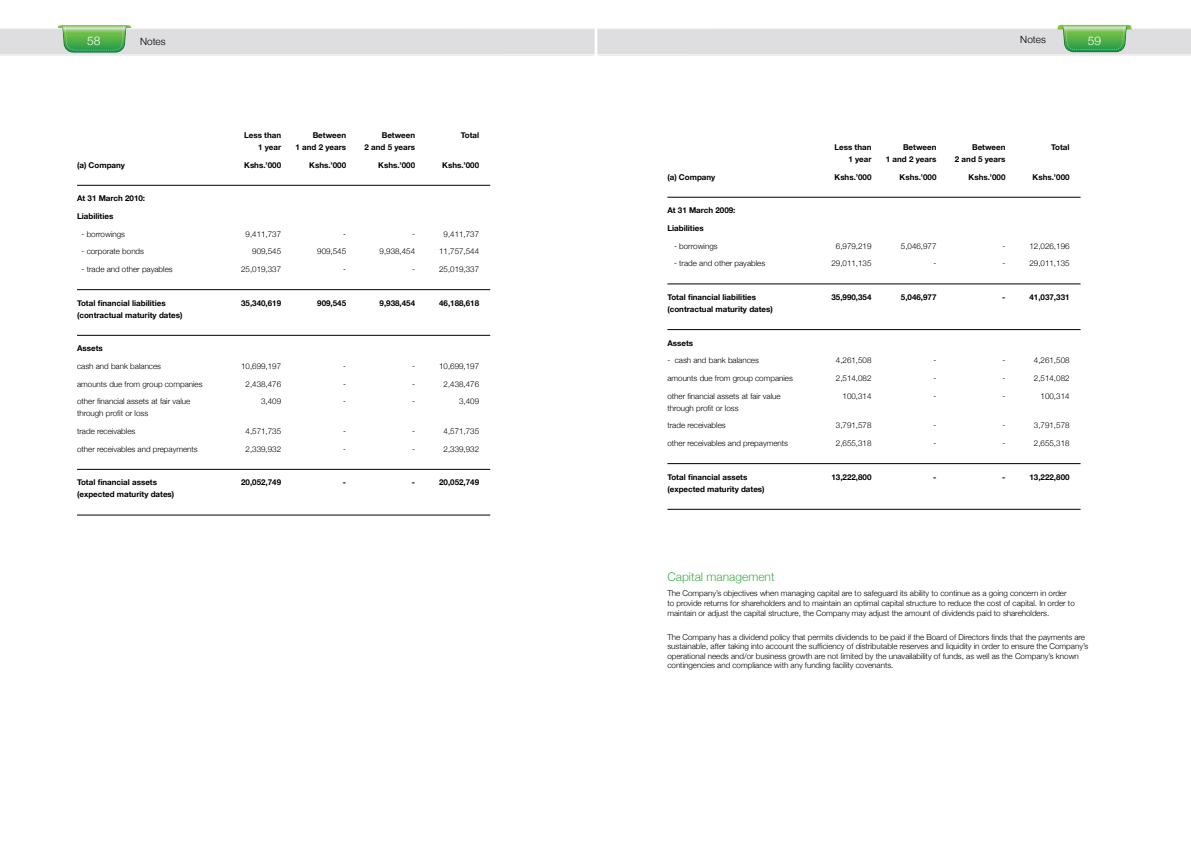
<style>
.page{position:relative;width:1191px;height:842px;background:#fff}
.page>*{position:absolute;margin:0;border:0;box-sizing:border-box;transform-origin:0 0}
.t1{font:300 12px "Helvetica Neue";color:#41ad49}
.t2{font:300 12px "Helvetica Neue";color:#fff}
.t3{font:300 10px "Helvetica Neue";color:#000}
.t4{font:300 8px/9.6px "Helvetica Neue";color:#000}
.t5{font:700 8px "Helvetica Neue";color:#000}
</style>
<div class="page">
<svg style="left:0;top:25px;width:1191px;height:31px;background:#d7ded7"></svg>
<hr style="left:77px;top:185px;width:413px;height:1px;background:#000">
<hr style="left:77px;top:289px;width:413px;height:1px;background:#000">
<hr style="left:77px;top:335px;width:413px;height:1px;background:#000">
<hr style="left:77px;top:469px;width:413px;height:1px;background:#000">
<hr style="left:77px;top:515px;width:413px;height:1px;background:#000">
<hr style="left:667px;top:197px;width:413px;height:1px;background:#000">
<hr style="left:667px;top:284px;width:413px;height:1px;background:#000">
<hr style="left:667px;top:329px;width:413px;height:1px;background:#000">
<hr style="left:667px;top:463px;width:413px;height:1px;background:#000">
<hr style="left:667px;top:509px;width:413px;height:1px;background:#000">
<p class="t3" style="left:140px;top:36px;width:27px">Notes</p>
<p class="t3" style="left:1020px;top:33px;width:27px">Notes</p>
<h1 class="t2" style="left:87px;top:33px;width:15px">58</h1>
<h1 class="t2" style="left:1087px;top:33px;width:15px">59</h1>
<p class="t5" style="left:244px;top:130px;width:39px">Less than</p>
<p class="t5" style="left:313px;top:130px;width:35px">Between</p>
<p class="t5" style="left:382px;top:130px;width:35px">Between</p>
<p class="t5" style="left:461px;top:130px;width:20px">Total</p>
<p class="t5" style="left:258px;top:142px;width:25px">1 year</p>
<p class="t5" style="left:296px;top:142px;width:52px">1 and 2 years</p>
<p class="t5" style="left:365px;top:142px;width:52px">2 and 5 years</p>
<p class="t5" style="left:77px;top:160px;width:49px">(a) Company</p>
<p class="t5" style="left:244px;top:160px;width:38px">Kshs.’000</p>
<p class="t5" style="left:309px;top:160px;width:38px">Kshs.’000</p>
<p class="t5" style="left:378px;top:160px;width:38px">Kshs.’000</p>
<p class="t5" style="left:442px;top:160px;width:38px">Kshs.’000</p>
<p class="t5" style="left:77px;top:193px;width:70px">At 31 March 2010:</p>
<p class="t5" style="left:77px;top:211px;width:38px">Liabilities</p>
<p class="t4" style="left:81px;top:229px;width:45px">- borrowings</p>
<p class="t4" style="left:245px;top:229px;width:37px">9,411,737</p>
<p class="t4" style="left:343px;top:229px;width:4px">-</p>
<p class="t4" style="left:412px;top:229px;width:4px">-</p>
<p class="t4" style="left:443px;top:229px;width:37px">9,411,737</p>
<p class="t4" style="left:81px;top:246px;width:64px">- corporate bonds</p>
<p class="t4" style="left:252px;top:246px;width:30px">909,545</p>
<p class="t4" style="left:317px;top:246px;width:30px">909,545</p>
<p class="t4" style="left:379px;top:246px;width:37px">9,938,454</p>
<p class="t4" style="left:439px;top:246px;width:42px">11,757,544</p>
<p class="t4" style="left:81px;top:264px;width:93px">- trade and other payables</p>
<p class="t4" style="left:241px;top:264px;width:42px">25,019,337</p>
<p class="t4" style="left:343px;top:264px;width:4px">-</p>
<p class="t4" style="left:412px;top:264px;width:4px">-</p>
<p class="t4" style="left:439px;top:264px;width:42px">25,019,337</p>
<p class="t5" style="left:77px;top:298px;width:90px">Total financial liabilities</p>
<p class="t5" style="left:241px;top:298px;width:42px">35,340,619</p>
<p class="t5" style="left:317px;top:298px;width:30px">909,545</p>
<p class="t5" style="left:379px;top:298px;width:37px">9,938,454</p>
<p class="t5" style="left:439px;top:298px;width:42px">46,188,618</p>
<p class="t5" style="left:77px;top:310px;width:107px">(contractual maturity dates)</p>
<p class="t5" style="left:77px;top:344px;width:27px">Assets</p>
<p class="t4" style="left:77px;top:361px;width:86px">cash and bank balances</p>
<p class="t4" style="left:241px;top:361px;width:42px">10,699,197</p>
<p class="t4" style="left:343px;top:361px;width:4px">-</p>
<p class="t4" style="left:412px;top:361px;width:4px">-</p>
<p class="t4" style="left:439px;top:361px;width:42px">10,699,197</p>
<p class="t4" style="left:77px;top:379px;width:127px">amounts due from group companies</p>
<p class="t4" style="left:245px;top:379px;width:37px">2,438,476</p>
<p class="t4" style="left:343px;top:379px;width:4px">-</p>
<p class="t4" style="left:412px;top:379px;width:4px">-</p>
<p class="t4" style="left:443px;top:379px;width:37px">2,438,476</p>
<p class="t4" style="left:77px;top:397px;width:115px">other financial assets at fair value</p>
<p class="t4" style="left:261px;top:397px;width:22px">3,409</p>
<p class="t4" style="left:343px;top:397px;width:4px">-</p>
<p class="t4" style="left:412px;top:397px;width:4px">-</p>
<p class="t4" style="left:459px;top:397px;width:22px">3,409</p>
<p class="t4" style="left:77px;top:409px;width:73px">through profit or loss</p>
<p class="t4" style="left:77px;top:426px;width:60px">trade receivables</p>
<p class="t4" style="left:245px;top:426px;width:37px">4,571,735</p>
<p class="t4" style="left:343px;top:426px;width:4px">-</p>
<p class="t4" style="left:412px;top:426px;width:4px">-</p>
<p class="t4" style="left:443px;top:426px;width:37px">4,571,735</p>
<p class="t4" style="left:77px;top:444px;width:122px">other receivables and prepayments</p>
<p class="t4" style="left:245px;top:444px;width:37px">2,339,932</p>
<p class="t4" style="left:343px;top:444px;width:4px">-</p>
<p class="t4" style="left:412px;top:444px;width:4px">-</p>
<p class="t4" style="left:443px;top:444px;width:37px">2,339,932</p>
<p class="t5" style="left:77px;top:478px;width:81px">Total financial assets</p>
<p class="t5" style="left:241px;top:478px;width:42px">20,052,749</p>
<p class="t5" style="left:343px;top:478px;width:5px">-</p>
<p class="t5" style="left:412px;top:478px;width:5px">-</p>
<p class="t5" style="left:439px;top:478px;width:42px">20,052,749</p>
<p class="t5" style="left:77px;top:490px;width:99px">(expected maturity dates)</p>
<p class="t5" style="left:834px;top:142px;width:39px">Less than</p>
<p class="t5" style="left:903px;top:142px;width:35px">Between</p>
<p class="t5" style="left:972px;top:142px;width:35px">Between</p>
<p class="t5" style="left:1051px;top:142px;width:20px">Total</p>
<p class="t5" style="left:848px;top:154px;width:25px">1 year</p>
<p class="t5" style="left:886px;top:154px;width:52px">1 and 2 years</p>
<p class="t5" style="left:955px;top:154px;width:52px">2 and 5 years</p>
<p class="t5" style="left:667px;top:172px;width:49px">(a) Company</p>
<p class="t5" style="left:834px;top:172px;width:38px">Kshs.’000</p>
<p class="t5" style="left:899px;top:172px;width:38px">Kshs.’000</p>
<p class="t5" style="left:968px;top:172px;width:38px">Kshs.’000</p>
<p class="t5" style="left:1032px;top:172px;width:38px">Kshs.’000</p>
<p class="t5" style="left:667px;top:205px;width:70px">At 31 March 2009:</p>
<p class="t5" style="left:667px;top:223px;width:38px">Liabilities</p>
<p class="t4" style="left:674px;top:241px;width:45px">- borrowings</p>
<p class="t4" style="left:836px;top:241px;width:37px">6,979,219</p>
<p class="t4" style="left:901px;top:241px;width:37px">5,046,977</p>
<p class="t4" style="left:1002px;top:241px;width:4px">-</p>
<p class="t4" style="left:1029px;top:241px;width:42px">12,026,196</p>
<p class="t4" style="left:674px;top:258px;width:93px">- trade and other payables</p>
<p class="t4" style="left:831px;top:258px;width:42px">29,011,135</p>
<p class="t4" style="left:933px;top:258px;width:4px">-</p>
<p class="t4" style="left:1002px;top:258px;width:4px">-</p>
<p class="t4" style="left:1029px;top:258px;width:42px">29,011,135</p>
<p class="t5" style="left:667px;top:292px;width:90px">Total financial liabilities</p>
<p class="t5" style="left:831px;top:292px;width:42px">35,990,354</p>
<p class="t5" style="left:901px;top:292px;width:37px">5,046,977</p>
<p class="t5" style="left:1002px;top:292px;width:5px">-</p>
<p class="t5" style="left:1029px;top:292px;width:42px">41,037,331</p>
<p class="t5" style="left:667px;top:304px;width:107px">(contractual maturity dates)</p>
<p class="t5" style="left:667px;top:338px;width:27px">Assets</p>
<p class="t4" style="left:667px;top:355px;width:93px">- cash and bank balances</p>
<p class="t4" style="left:836px;top:355px;width:37px">4,261,508</p>
<p class="t4" style="left:933px;top:355px;width:4px">-</p>
<p class="t4" style="left:1002px;top:355px;width:4px">-</p>
<p class="t4" style="left:1034px;top:355px;width:37px">4,261,508</p>
<p class="t4" style="left:667px;top:373px;width:127px">amounts due from group companies</p>
<p class="t4" style="left:836px;top:373px;width:37px">2,514,082</p>
<p class="t4" style="left:933px;top:373px;width:4px">-</p>
<p class="t4" style="left:1002px;top:373px;width:4px">-</p>
<p class="t4" style="left:1034px;top:373px;width:37px">2,514,082</p>
<p class="t4" style="left:667px;top:391px;width:115px">other financial assets at fair value</p>
<p class="t4" style="left:842px;top:391px;width:30px">100,314</p>
<p class="t4" style="left:933px;top:391px;width:4px">-</p>
<p class="t4" style="left:1002px;top:391px;width:4px">-</p>
<p class="t4" style="left:1040px;top:391px;width:30px">100,314</p>
<p class="t4" style="left:667px;top:403px;width:73px">through profit or loss</p>
<p class="t4" style="left:667px;top:420px;width:60px">trade receivables</p>
<p class="t4" style="left:836px;top:420px;width:37px">3,791,578</p>
<p class="t4" style="left:933px;top:420px;width:4px">-</p>
<p class="t4" style="left:1002px;top:420px;width:4px">-</p>
<p class="t4" style="left:1034px;top:420px;width:37px">3,791,578</p>
<p class="t4" style="left:667px;top:438px;width:122px">other receivables and prepayments</p>
<p class="t4" style="left:836px;top:438px;width:37px">2,655,318</p>
<p class="t4" style="left:933px;top:438px;width:4px">-</p>
<p class="t4" style="left:1002px;top:438px;width:4px">-</p>
<p class="t4" style="left:1034px;top:438px;width:37px">2,655,318</p>
<p class="t5" style="left:667px;top:472px;width:81px">Total financial assets</p>
<p class="t5" style="left:831px;top:472px;width:42px">13,222,800</p>
<p class="t5" style="left:933px;top:472px;width:5px">-</p>
<p class="t5" style="left:1002px;top:472px;width:5px">-</p>
<p class="t5" style="left:1029px;top:472px;width:42px">13,222,800</p>
<p class="t5" style="left:667px;top:484px;width:99px">(expected maturity dates)</p>
<h1 class="t1" style="left:667px;top:569px;width:109px">Capital management</h1>
<p class="t4" style="left:667px;top:588px;width:409px">The Company’s objectives when managing capital are to safeguard its ability to continue as a going concern in order to provide returns for shareholders and to maintain an optimal capital structure to reduce the cost of capital. In order to maintain or adjust the capital structure, the Company may adjust the amount of dividends paid to shareholders.</p>
<p class="t4" style="left:667px;top:632px;width:422px">The Company has a dividend policy that permits dividends to be paid if the Board of Directors finds that the payments are sustainable, after taking into account the sufficiency of distributable reserves and liquidity in order to ensure the Company’s operational needs and/or business growth are not limited by the unavailability of funds, as well as the Company’s known contingencies and compliance with any funding facility covenants.</p>
</div>
